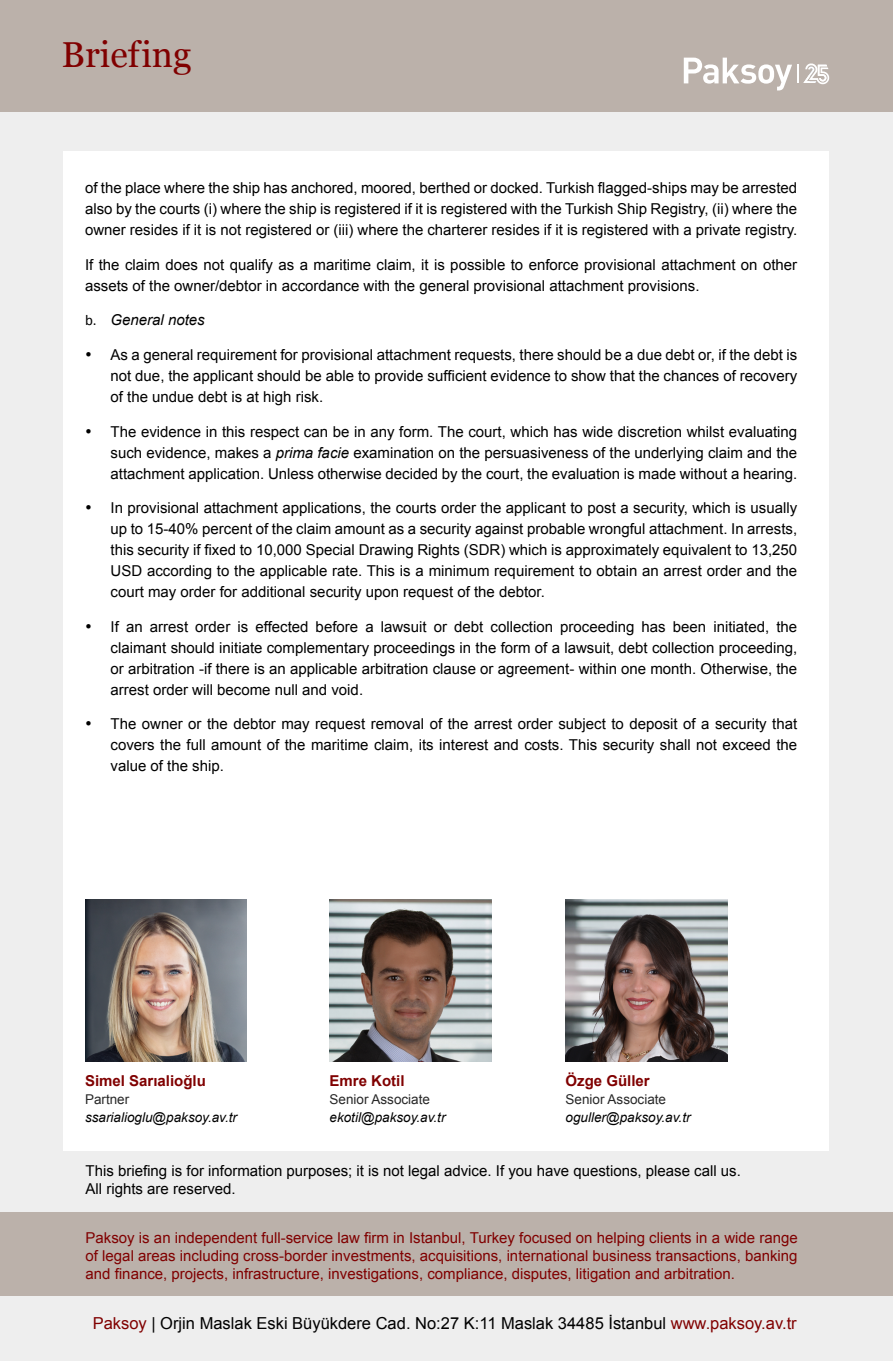
<style>
.page{position:relative;width:893px;height:1361px;background:#fff}
.page>*{position:absolute;margin:0;border:0;box-sizing:border-box;transform-origin:0 0}
.t1{font:36px "Georgia";color:#800000}
.t2{font:16.5px "Arial";color:#000}
.t3{font:15px/21px "Arial";color:#000;text-align:justify}
.t4{font:15px/18px "Arial";color:#800000;text-align:justify}
.t5{font:700 15px "Arial";color:#800000}
.t6{font:italic 15px "Arial";color:#000}
.t7{font:italic 13.5px "Arial";color:#000}
.t8{font:13.5px "Arial";color:#282828}
.s1{font-family:"Calibri";font-style:normal}
.s2{font-style:italic}
.s3{color:#800000}
</style>
<div class="page">
<div style="left:0;top:4px;width:893px;height:1357px;background:#eee"></div>
<div style="left:0;top:0;width:893px;height:112px;background:#bbb1aa"></div>
<div style="left:64px;top:151px;width:765px;height:999px;background:#fff"></div>
<div style="left:0;top:1212px;width:893px;height:84px;background:#bbb1aa"></div>
<img style="left:85px;top:899px;width:162px;height:162px">
<img style="left:329px;top:899px;width:162px;height:162px">
<img style="left:566px;top:899px;width:161px;height:162px">
<svg style="left:684px;top:58px;width:108px;height:32px"></svg>
<svg style="left:798px;top:63px;width:31px;height:21px"></svg>
<h1 class="t1" style="left:62px;top:29px;width:131px">Briefing</h1>
<p class="t3" style="left:85px;top:178px;width:714px">of the place where the ship has anchored, moored, berthed or docked. Turkish flagged-ships may be arrested also by the courts (i) where the ship is registered if it is registered with the Turkish Ship Registry, (ii) where the owner resides if it is not registered or (iii) where the charterer resides if it is registered with a private registry.</p>
<p class="t3" style="left:85px;top:254px;width:714px">If the claim does not qualify as a maritime claim, it is possible to enforce provisional attachment on other assets of the owner/debtor in accordance with the general provisional attachment provisions.</p>
<p class="t6" style="left:85px;top:310px;width:121px"><span class="s1">b.</span> General notes</p>
<p class="t3" style="left:111px;top:344px;width:688px;text-indent:-26px">• As a general requirement for provisional attachment requests, there should be a due debt or, if the debt is not due, the applicant should be able to provide sufficient evidence to show that the chances of recovery of the undue debt is at high risk.</p>
<p class="t3" style="left:111px;top:421px;width:688px;text-indent:-26px">• The evidence in this respect can be in any form. The court, which has wide discretion whilst evaluating such evidence, makes a <span class="s2">prima facie</span> examination on the persuasiveness of the underlying claim and the attachment application. Unless otherwise decided by the court, the evaluation is made without a hearing.</p>
<p class="t3" style="left:111px;top:497px;width:688px;text-indent:-26px">• In provisional attachment applications, the courts order the applicant to post a security, which is usually up to 15-40% percent of the claim amount as a security against probable wrongful attachment. In arrests, this security if fixed to 10,000 Special Drawing Rights (SDR) which is approximately equivalent to 13,250<br>USD according to the applicable rate. This is a minimum requirement to obtain an arrest order and the court may order for additional security upon request of the debtor.</p>
<p class="t3" style="left:111px;top:616px;width:688px;text-indent:-26px">• If an arrest order is effected before a lawsuit or debt collection proceeding has been initiated, the claimant should initiate complementary proceedings in the form of a lawsuit, debt collection proceeding, or arbitration -if there is an applicable arbitration clause or agreement- within one month. Otherwise, the arrest order will become null and void.</p>
<p class="t3" style="left:111px;top:713px;width:688px;text-indent:-26px">• The owner or the debtor may request removal of the arrest order subject to deposit of a security that covers the full amount of the maritime claim, its interest and costs. This security shall not exceed the value of the ship.</p>
<p class="t5" style="left:566px;top:1071px;width:86px">Özge Güller</p>
<p class="t8" style="left:566px;top:1090px;width:102px">Senior Associate</p>
<p class="t7" style="left:566px;top:1108px;width:127px">oguller@paksoy.av.tr</p>
<p class="t3" style="left:86px;top:1161px;width:657px;line-height:18px">This briefing is for information purposes; it is not legal advice. If you have questions, please call us.<br>All rights are reserved.</p>
<p class="t5" style="left:85px;top:1071px;width:122px">Simel Sarıalioğlu</p>
<p class="t8" style="left:85px;top:1090px;width:46px">Partner</p>
<p class="t7" style="left:85px;top:1108px;width:154px">ssarialioglu@paksoy.av.tr</p>
<p class="t5" style="left:329px;top:1071px;width:77px">Emre Kotil</p>
<p class="t8" style="left:329px;top:1090px;width:102px">Senior Associate</p>
<p class="t7" style="left:329px;top:1108px;width:118px">ekotil@paksoy.av.tr</p>
<p class="t4" style="left:86px;top:1228px;width:714px">Paksoy is an independent full-service law firm in Istanbul, Turkey focused on helping clients in a wide range of legal areas including cross-border investments, acquisitions, international business transactions, banking and finance, projects, infrastructure, investigations, compliance, disputes, litigation and arbitration.</p>
<p class="t2" style="left:93px;top:1312px;width:706px"><span class="s3">Paksoy</span> | Orjin Maslak Eski Büyükdere Cad. No:27 K:11 Maslak 34485 İstanbul <span class="s3">www.paksoy.av.tr</span></p>
</div>
